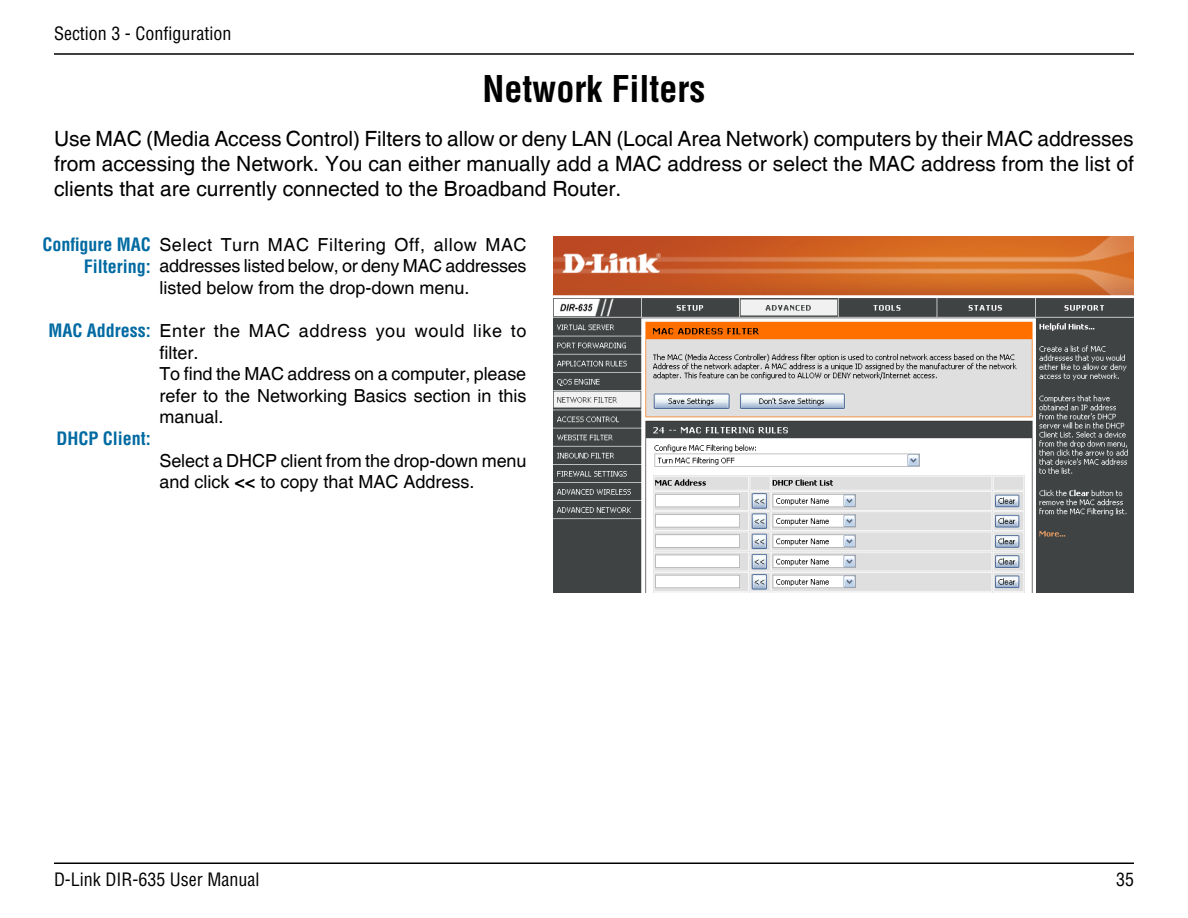
<style>
.page{position:relative;width:1188px;height:918px;background:#fff}
.page>*{position:absolute;margin:0;border:0;box-sizing:border-box;transform-origin:0 0}
.t1{font:700 condensed 36px "Helvetica";color:#000}
.t2{font:21px/25.2px "Helvetica";color:#000;text-align:justify}
.t3{font:18px/21.6px "Helvetica";color:#000}
.t4{font:condensed 18px "Helvetica";color:#000}
.t5{font:700 condensed 18px/21.6px "Helvetica";color:#006aa2;text-align:right}
.s1{font-weight:700}
</style>
<div class="page">
<hr style="left:54px;top:53px;width:1080px;height:2px;background:#000">
<hr style="left:54px;top:862px;width:1080px;height:2px;background:#000">
<img style="left:554px;top:237px;width:580px;height:355px">
<p class="t4" style="left:54px;top:22px;width:179px">Section 3 - Configuration</p>
<h1 class="t1" style="left:483px;top:67px;width:224px">Network Filters</h1>
<p class="t2" style="left:54px;top:127px;width:1082px">Use MAC (Media Access Control) Filters to allow or deny LAN (Local Area Network) computers by their MAC addresses from accessing the Network. You can either manually add a MAC address or select the MAC address from the list of clients that are currently connected to the Broadband Router.</p>
<p class="t5" style="left:42px;top:234px;width:110px">Configure MAC<br>Filtering:</p>
<p class="t5" style="left:48px;top:320px;width:104px">MAC Address:</p>
<p class="t5" style="left:56px;top:428px;width:96px">DHCP Client:</p>
<p class="t3" style="left:159px;top:234px;width:369px;text-align:justify">Select Turn MAC Filtering Off, allow MAC addresses listed below, or deny MAC addresses listed below from the drop-down menu.</p>
<p class="t3" style="left:159px;top:320px;width:369px">Enter the MAC address you would like to filter.<br>To find the MAC address on a computer, please refer to the Networking Basics section in this manual.</p>
<p class="t3" style="left:159px;top:450px;width:369px">Select a DHCP client from the drop-down menu and click <span class="s1">&lt;&lt;</span> to copy that MAC Address.</p>
<p class="t4" style="left:54px;top:868px;width:207px">D-Link DIR-635 User Manual</p>
<p class="t4" style="left:1116px;top:868px;width:19px">35</p>
</div>
